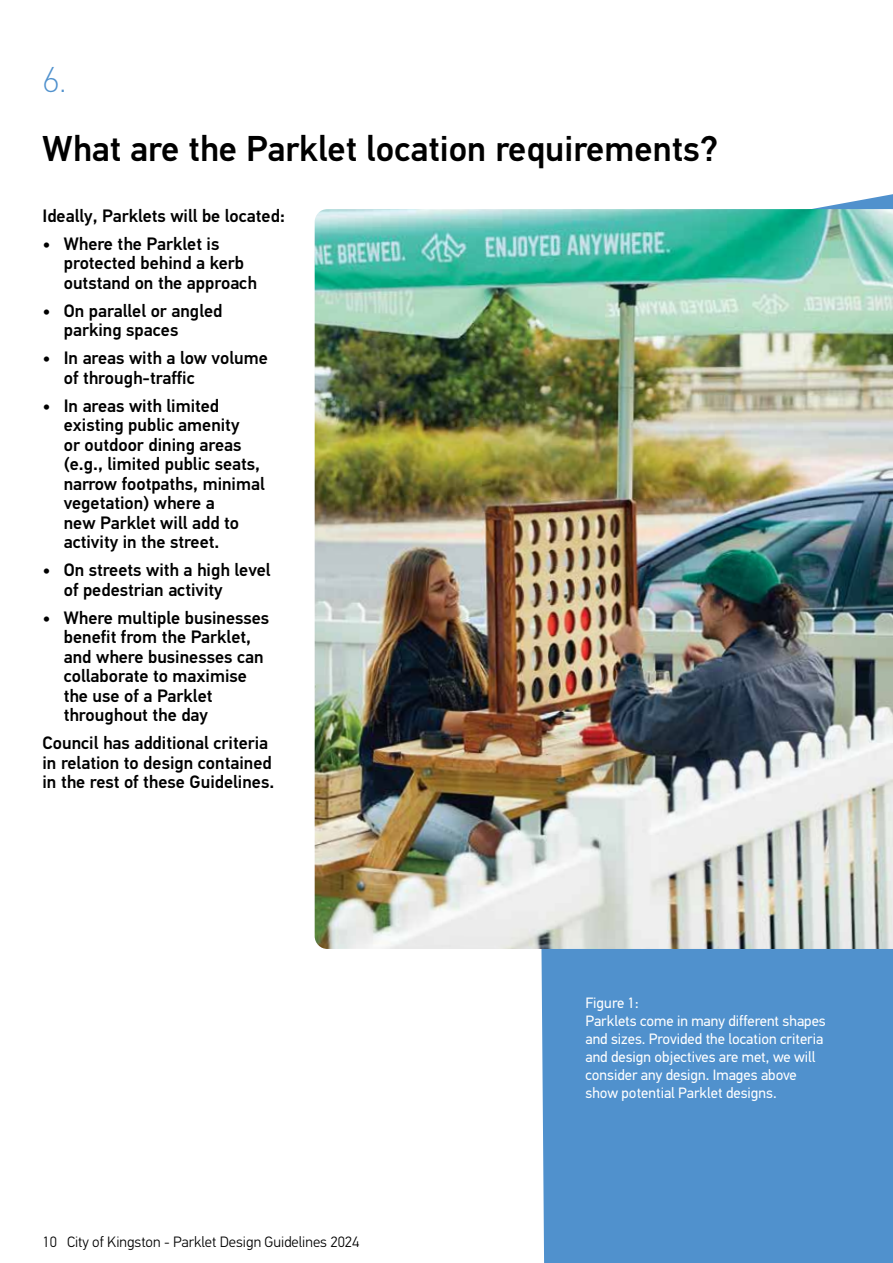
<style>
.page{position:relative;width:893px;height:1263px;background:#fff}
.page>*{position:absolute;margin:0;border:0;box-sizing:border-box;transform-origin:0 0}
.t1{font:500 36px "PF Din Text Pro";color:#000}
.t2{font:100 36px "PF Din Text Pro";color:#5091cd}
.t3{font:500 18px/19.5px "PF Din Text Pro";color:#000}
.t4{font:15px/18px "PF Din Text Pro";color:#fff}
.t5{font:300 15px "PF Din Text Pro";color:#000}
</style>
<div class="page">
<div style="left:541px;top:194px;width:352px;height:1069px;background:#5091cd"></div>
<img style="left:315px;top:209px;width:578px;height:740px">
<h1 class="t2" style="left:43px;top:59px;width:25px">6.</h1>
<h1 class="t1" style="left:43px;top:127px;width:677px">What are the Parklet location requirements?</h1>
<p class="t3" style="left:43px;top:206px;width:244px">Ideally, Parklets will be located:</p>
<p class="t3" style="left:64px;top:234px;width:195px;text-indent:-21px">• Where the Parklet is protected behind a kerb outstand on the approach</p>
<p class="t3" style="left:64px;top:301px;width:160px;text-indent:-21px">• On parallel or angled parking spaces</p>
<p class="t3" style="left:64px;top:348px;width:206px;text-indent:-21px">• In areas with a low volume of through-traffic</p>
<p class="t3" style="left:64px;top:396px;width:203px;text-indent:-21px">• In areas with limited existing public amenity<br>or outdoor dining areas (e.g., limited public seats, narrow footpaths, minimal vegetation) where a<br>new Parklet will add to activity in the street.</p>
<p class="t3" style="left:64px;top:560px;width:208px;text-indent:-21px">• On streets with a high level of pedestrian activity</p>
<p class="t3" style="left:64px;top:608px;width:207px;text-indent:-21px">• Where multiple businesses benefit from the Parklet, and where businesses can collaborate to maximise the use of a Parklet throughout the day</p>
<p class="t3" style="left:43px;top:733px;width:233px">Council has additional criteria in relation to design contained in the rest of these Guidelines.</p>
<p class="t5" style="left:43px;top:1233px;width:318px">10 City of Kingston - Parklet Design Guidelines 2024</p>
<p class="t4" style="left:585px;top:994px;width:242px">Figure 1:<br>Parklets come in many different shapes and sizes. Provided the location criteria and design objectives are met, we will consider any design. Images above show potential Parklet designs.</p>
</div>
